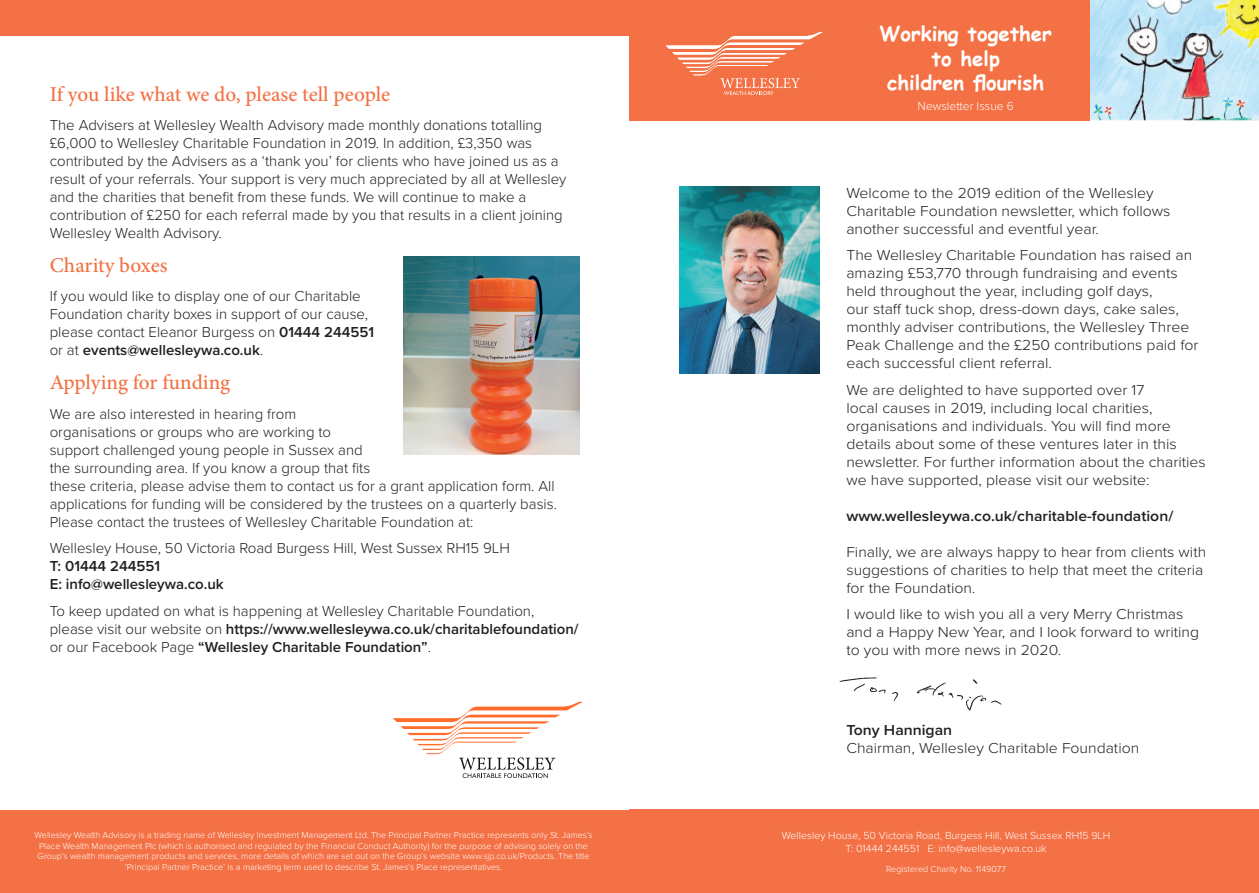
<style>
.page{position:relative;width:1259px;height:893px;background:#fff}
.page>*{position:absolute;margin:0;border:0;box-sizing:border-box;transform-origin:0 0}
.t1{font:500 21.15px "Minion Pro";letter-spacing:-.005em;color:#f37144}
.t2{font:700 20.25px/24.5px "Comic Sans MS";color:#fff;text-align:center}
.Body_Copy_FRONT{font:300 15px/18px "Proxima Nova";color:#231f20}
.Body_Copy_FRONT-2{font:300 15px/18px "Proxima Nova";color:#231f20;scale:1.05 1}
.Body_Copy_FRONT-3{font:600 15px "Proxima Nova";color:#231f20;scale:1.05 1}
.t3{font:300 12px "Proxima Nova";color:#fff}
.t4{font:300 10.65px/12.8px "Proxima Nova";color:#fff;text-align:center}
.t5{font:300 9px/10.8px "Proxima Nova";color:#fff;text-align:center}
.s1{font-weight:600}
</style>
<div class="page">
<img style="left:839px;top:677px;width:163px;height:34px">
<div style="left:629px;top:810px;width:630px;height:83px;background:#f37144"></div>
<svg style="left:393px;top:702px;width:190px;height:76px"></svg>
<div style="left:629px;top:0;width:630px;height:120px;background:#f37144"></div>
<img style="left:680px;top:187px;width:139px;height:186px">
<div style="left:0;top:0;width:629px;height:36px;background:#f37144"></div>
<div style="left:0;top:810px;width:629px;height:83px;background:#f37144"></div>
<img style="left:404px;top:257px;width:176px;height:198px">
<svg style="left:665px;top:32px;width:157px;height:63px"></svg>
<img style="left:1090px;top:0;width:169px;height:120px">
<p class="t1" style="left:50px;top:80px;width:342px">If you like what we do, please tell people</p>
<p class="Body_Copy_FRONT" style="left:50px;top:115px;width:518px">The Advisers at Wellesley Wealth Advisory made monthly donations totalling £6,000 to Wellesley Charitable Foundation in 2019. In addition, £3,350 was contributed by the Advisers as a ‘thank you’ for clients who have joined us as a result of your referrals. Your support is very much appreciated by all at Wellesley and the charities that benefit from these funds. We will continue to make a contribution of £250 for each referral made by you that results in a client joining Wellesley Wealth Advisory.</p>
<p class="t1" style="left:50px;top:251px;width:119px">Charity boxes</p>
<p class="Body_Copy_FRONT" style="left:50px;top:287px;width:326px">If you would like to display one of our Charitable Foundation charity boxes in support of our cause, please contact Eleanor Burgess on <span class="s1">01444 244551 </span>or at <span class="s1">events@wellesleywa.co.uk</span>.</p>
<p class="t1" style="left:50px;top:368px;width:182px">Applying for funding</p>
<p class="Body_Copy_FRONT" style="left:50px;top:404px;width:509px">We are also interested in hearing from<br>organisations or groups who are working to<br>support challenged young people in Sussex and<br>the surrounding area. If you know a group that fits<br>these criteria, please advise them to contact us for a grant application form. All applications for funding will be considered by the trustees on a quarterly basis.<br>Please contact the trustees of Wellesley Charitable Foundation at:</p>
<p class="Body_Copy_FRONT" style="left:50px;top:538px;width:462px">Wellesley House, 50 Victoria Road Burgess Hill, West Sussex RH15 9LH<br><span class="s1">T: 01444 244551<br>E: info@wellesleywa.co.uk</span></p>
<p class="Body_Copy_FRONT" style="left:50px;top:601px;width:530px">To keep updated on what is happening at Wellesley Charitable Foundation, please visit our website on <span class="s1">https://www.wellesleywa.co.uk/charitablefoundation/ </span>or our Facebook Page <span class="s1">“Wellesley Charitable Foundation”</span>.</p>
<p class="t5" style="left:34px;top:829px;width:560px">Wellesley Wealth Advisory is a trading name of Wellesley Investment Management Ltd. The Principal Partner Practice represents only St. James’s Place Wealth Management Plc (which is authorised and regulated by the Financial Conduct Authority) for the purpose of advising solely on the Group’s wealth management products and services, more details of which are set out on the Group’s website www.sjp.co.uk/Products. The title ‘Principal Partner Practice’ is a marketing term used to describe St. James’s Place representatives.</p>
<p class="t2" style="left:879px;top:21px;width:174px">Working together to help<br>children flourish</p>
<p class="t3" style="left:917px;top:97px;width:98px">Newsletter Issue 6</p>
<p class="Body_Copy_FRONT-2" style="left:846px;top:183px;width:310px">Welcome to the 2019 edition of the Wellesley<br>Charitable Foundation newsletter, which follows another successful and eventful year.</p>
<p class="Body_Copy_FRONT-2" style="left:846px;top:245px;width:337px">The Wellesley Charitable Foundation has raised an amazing £53,770 through fundraising and events held throughout the year, including golf days,<br>our staff tuck shop, dress-down days, cake sales, monthly adviser contributions, the Wellesley Three Peak Challenge and the £250 contributions paid for each successful client referral.</p>
<p class="Body_Copy_FRONT-2" style="left:846px;top:380px;width:344px">We are delighted to have supported over 17<br>local causes in 2019, including local charities, organisations and individuals. You will find more details about some of these ventures later in this newsletter. For further information about the charities we have supported, please visit our website:</p>
<p class="Body_Copy_FRONT-3" style="left:846px;top:504px;width:313px">www.wellesleywa.co.uk/charitable-foundation/</p>
<p class="Body_Copy_FRONT-2" style="left:846px;top:542px;width:344px">Finally, we are always happy to hear from clients with suggestions of charities to help that meet the criteria for the Foundation.</p>
<p class="Body_Copy_FRONT-2" style="left:846px;top:604px;width:337px">I would like to wish you all a very Merry Christmas and a Happy New Year, and I look forward to writing to you with more news in 2020.</p>
<p class="Body_Copy_FRONT-2" style="left:846px;top:720px;width:280px"><span class="s1">Tony Hannigan<br></span>Chairman, Wellesley Charitable Foundation</p>
<p class="t4" style="left:782px;top:829px;width:330px">Wellesley House, 50 Victoria Road, Burgess Hill, West Sussex RH15 9LH<br>T: 01444 244551 E: info@wellesleywa.co.uk</p>
<p class="t5" style="left:886px;top:863px;width:121px">Registered Charity No. 1149077</p>
</div>
